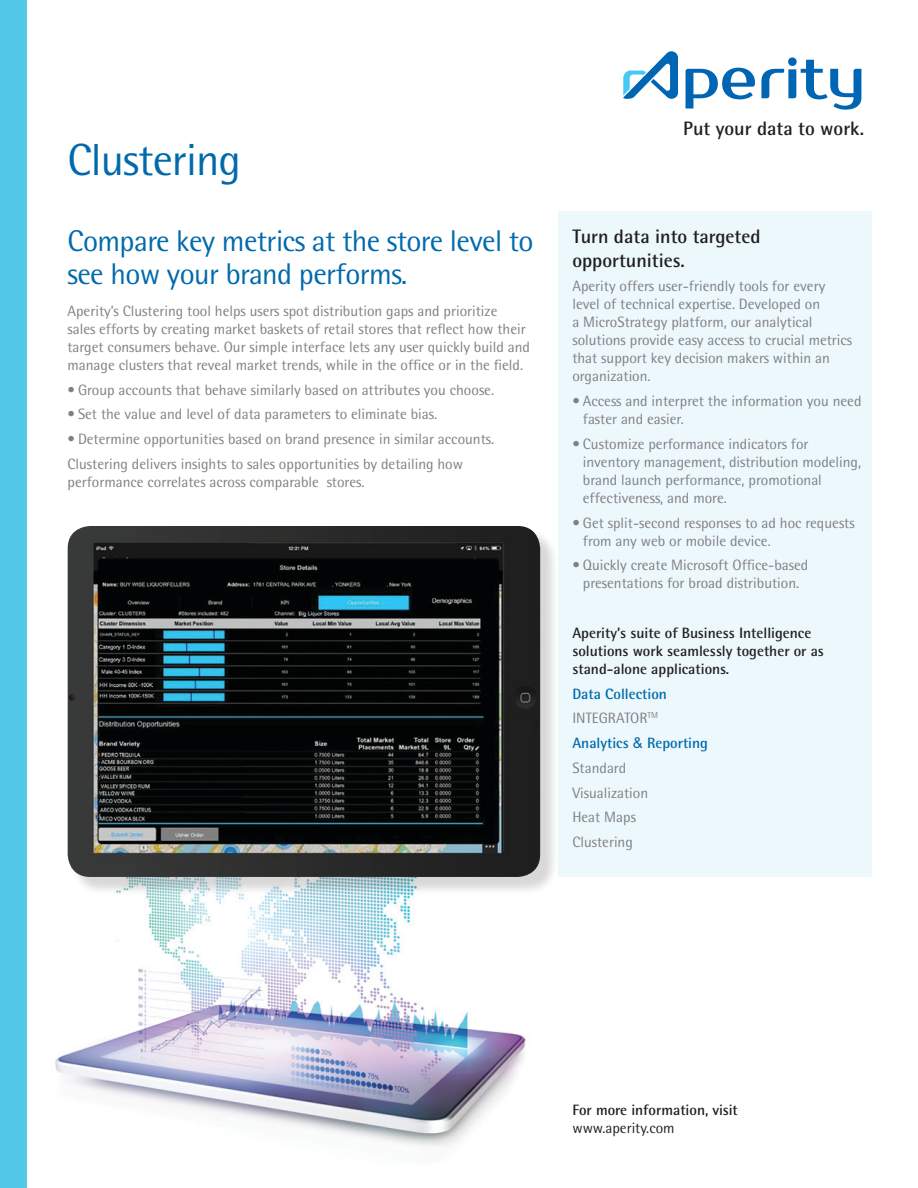
<style>
.page{position:relative;width:918px;height:1188px;background:#fff}
.page>*{position:absolute;margin:0;border:0;box-sizing:border-box;transform-origin:0 0}
.t1{font:45px "Rotis Semi Sans";letter-spacing:-.02em;color:#006aab}
.t2{font:30px/33px "Rotis Semi Sans";letter-spacing:-.02em;color:#006aab}
.t3{font:700 19.5px/23.4px "Rotis Semi Sans";color:#231f20}
.t4{font:15px/18px "Rotis Semi Sans";color:#807f83}
.t5{font:700 15px/18px "Rotis Semi Sans";color:#231f20}
.t6{font:15px "Rotis Semi Sans";color:#231f20}
.s1{font-weight:700;color:#006aab}
.s2{font-family:"Arial";color:#006aab}
</style>
<div class="page">
<img style="left:55px;top:823px;width:471px;height:324px">
<div style="left:558px;top:212px;width:314px;height:665px;background:#ecf8fc"></div>
<svg style="left:686px;top:68px;width:69px;height:41px"></svg>
<svg style="left:761px;top:57px;width:100px;height:53px"></svg>
<svg style="left:623px;top:51px;width:55px;height:48px"></svg>
<div style="left:0;top:0;width:27px;height:1188px;background:#51c8e8"></div>
<div style="left:70px;top:528px;width:489px;height:367px;background:#231f20;opacity:.18"></div>
<img style="left:68px;top:526px;width:472px;height:351px">
<h1 class="t1" style="left:68px;top:133px;width:175px">Clustering</h1>
<h2 class="t2" style="left:68px;top:224px;width:468px">Compare key metrics at the store level to see how your brand performs.</h2>
<p class="t4" style="left:68px;top:302px;width:464px">Aperity’s Clustering tool helps users spot distribution gaps and prioritize<br>sales efforts by creating market baskets of retail stores that reflect how their target consumers behave. Our simple interface lets any user quickly build and manage clusters that reveal market trends, while in the office or in the field.</p>
<p class="t4" style="left:68px;top:380px;width:428px">• Group accounts that behave similarly based on attributes you choose.</p>
<p class="t4" style="left:68px;top:405px;width:371px">• Set the value and level of data parameters to eliminate bias.</p>
<p class="t4" style="left:68px;top:427px;width:428px;line-height:24.8px">• Determine opportunities based on brand presence in similar accounts.<br>Clustering delivers insights to sales opportunities by detailing how</p>
<p class="t4" style="left:68px;top:473px;width:298px">performance correlates across comparable stores.</p>
<h3 class="t3" style="left:683px;top:116px;width:182px">Put your data to work.</h3>
<h3 class="t3" style="left:572px;top:225px;width:190px">Turn data into targeted opportunities.</h3>
<p class="t4" style="left:572px;top:277px;width:281px">Aperity offers user-friendly tools for every level of technical expertise. Developed on<br>a MicroStrategy platform, our analytical solutions provide easy access to crucial metrics that support key decision makers within an organization.</p>
<p class="t4" style="left:583px;top:392px;width:280px;text-indent:-10px">• Access and interpret the information you need faster and easier.</p>
<p class="t4" style="left:583px;top:435px;width:280px;text-indent:-10px">• Customize performance indicators for inventory management, distribution modeling, brand launch performance, promotional effectiveness, and more.</p>
<p class="t4" style="left:583px;top:513px;width:273px;text-indent:-10px">• Get split-second responses to ad hoc requests from any web or mobile device.</p>
<p class="t4" style="left:572px;top:556px;width:237px;text-align:center">• Quickly create Microsoft Office-based presentations for broad distribution.</p>
<p class="t5" style="left:572px;top:623px;width:253px">Aperity’s suite of Business Intelligence solutions work seamlessly together or as stand-alone applications.</p>
<p class="t4" style="left:572px;top:681px;width:137px;line-height:24.8px"><span class="s1">Data Collection<br></span>INTEGRATOR<sup>TM<br></sup><span class="s1">Analytics</span> <span class="s2">&amp;</span> <span class="s1">Reporting<br></span>Standard<br>Visualization<br>Heat Maps<br>Clustering</p>
<p class="t5" style="left:572px;top:1101px;width:167px">For more information, visit</p>
<p class="t6" style="left:572px;top:1119px;width:104px">www.aperity.com</p>
</div>
